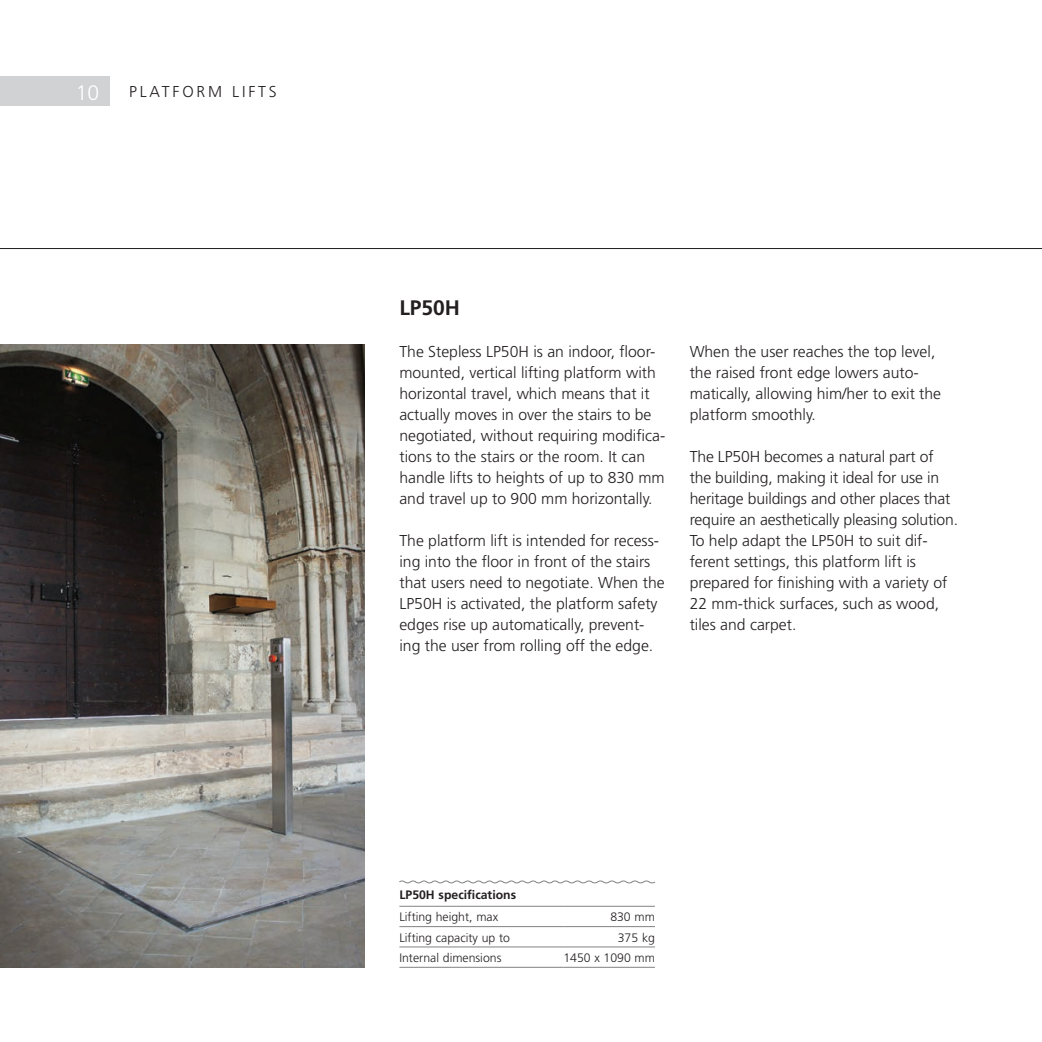
<style>
.page{position:relative;width:1042px;height:1042px;background:#fff}
.page>*{position:absolute;margin:0;border:0;box-sizing:border-box;transform-origin:0 0}
.t1{font:700 21px "Frutiger";color:#231f20}
.t2{font:300 21px "Frutiger";color:#fff}
.t3{font:300 15.75px/21px "Frutiger";color:#231f20}
.t4{font:300 15.75px "Frutiger";letter-spacing:.18em;color:#231f20}
.t5{font:300 12.25px "Frutiger";color:#231f20}
.t6{font:700 12.25px "Frutiger";color:#231f20}
</style>
<div class="page">
<img style="left:0;top:345px;width:365px;height:622px">
<div style="left:0;top:76px;width:109px;height:30px;background:#d1d2d4"></div>
<hr style="left:0;top:248px;width:1042px;height:1px;background:#231f20">
<svg style="left:399px;top:880px;width:256px;height:4px"></svg>
<hr style="left:399px;top:906px;width:164px;height:1px;background:#808285">
<hr style="left:563px;top:906px;width:92px;height:1px;background:#808285">
<hr style="left:399px;top:926px;width:164px;height:1px;background:#808285">
<hr style="left:563px;top:926px;width:92px;height:1px;background:#808285">
<hr style="left:399px;top:946px;width:164px;height:1px;background:#808285">
<hr style="left:563px;top:946px;width:92px;height:1px;background:#808285">
<hr style="left:399px;top:967px;width:164px;height:1px;background:#808285">
<hr style="left:563px;top:967px;width:92px;height:1px;background:#808285">
<h1 class="t2" style="left:76px;top:80px;width:25px">10</h1>
<p class="t4" style="left:129px;top:83px;width:149px">PLATFORM LIFTS</p>
<h1 class="t1" style="left:399px;top:295px;width:62px">LP50H</h1>
<p class="t3" style="left:399px;top:341px;width:267px">The Stepless LP50H is an indoor, floor&shy;mounted, vertical lifting platform with horizontal travel, which means that it actually moves in over the stairs to be negotiated, without requiring modifica&shy;tions to the stairs or the room. It can handle lifts to heights of up to 830 mm and travel up to 900 mm horizontally.</p>
<p class="t3" style="left:399px;top:530px;width:267px">The platform lift is intended for recess&shy;ing into the floor in front of the stairs that users need to negotiate. When the LP50H is activated, the platform safety edges rise up automatically, prevent&shy;ing the user from rolling off the edge.</p>
<p class="t3" style="left:690px;top:341px;width:253px">When the user reaches the top level, the raised front edge lowers auto&shy;matically, allowing him/her to exit the platform smoothly.</p>
<p class="t3" style="left:690px;top:446px;width:270px">The LP50H becomes a natural part of the building, making it ideal for use in heritage buildings and other places that require an aesthetically pleasing solution.<br>To help adapt the LP50H to suit dif&shy;ferent settings, this platform lift is prepared for finishing with a variety of 22 mm-thick surfaces, such as wood, tiles and carpet.</p>
<p class="t6" style="left:399px;top:887px;width:118px">LP50H specifications</p>
<p class="t5" style="left:399px;top:910px;width:100px">Lifting height, max</p>
<p class="t5" style="left:610px;top:910px;width:46px">830 mm</p>
<p class="t5" style="left:399px;top:930px;width:112px">Lifting capacity up to</p>
<p class="t5" style="left:618px;top:930px;width:39px">375 kg</p>
<p class="t5" style="left:399px;top:950px;width:103px">Internal dimensions</p>
<p class="t5" style="left:563px;top:950px;width:93px">1450 x 1090 mm</p>
</div>
